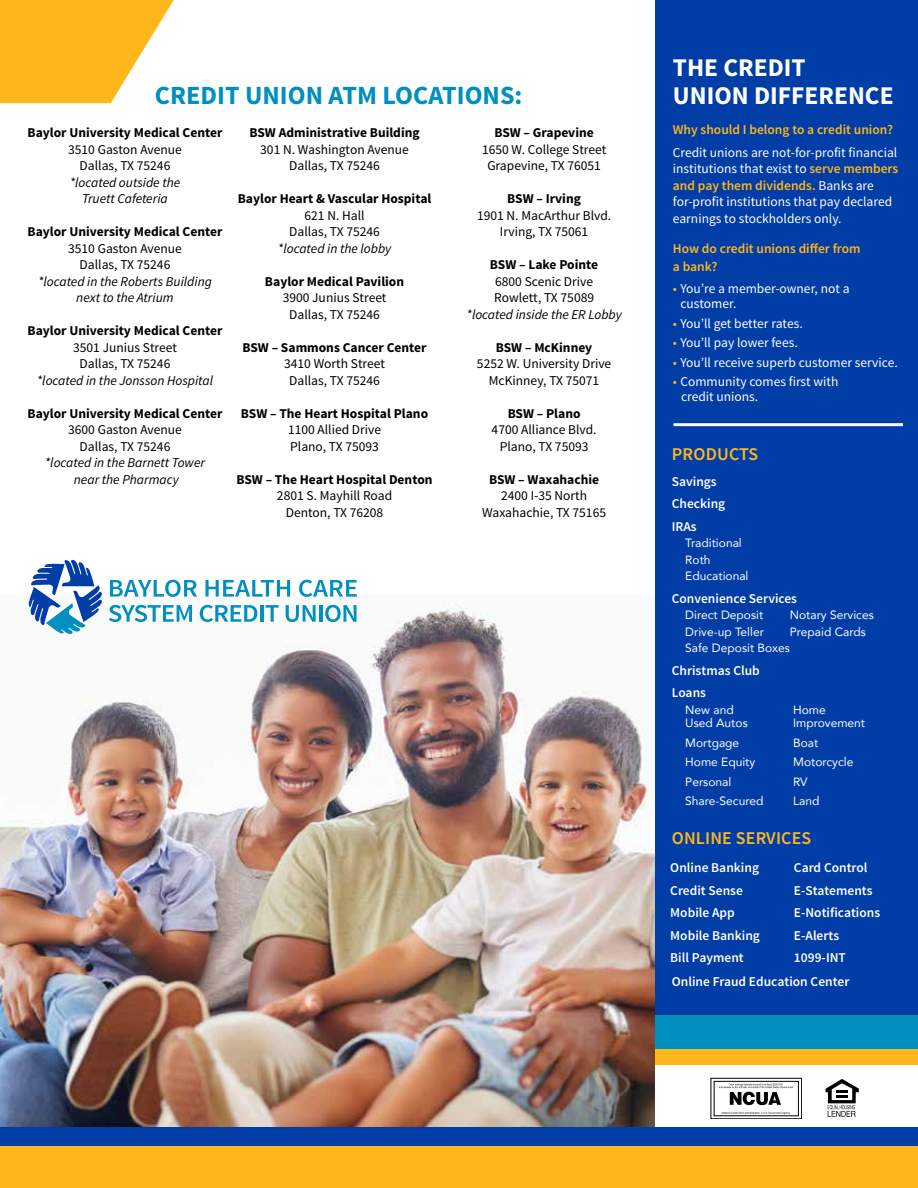
<style>
.page{position:relative;width:918px;height:1188px;background:#fff}
.page>*{position:absolute;margin:0;border:0;box-sizing:border-box;transform-origin:0 0}
.t1{font:700 26.25px "Source Sans Pro";color:#008fbe}
.t2{font:700 25.5px/28.5px "Source Sans Pro";color:#fff}
.t3{font:600 18px "Source Sans Pro";letter-spacing:.01em;color:#ffb71b}
.t4{font:13.5px/16.5px "Source Sans Pro";color:#000;text-align:center}
.t5{font:700 13.5px "Source Sans Pro";color:#000}
.t6{font:13.5px/16.5px "Source Sans Pro";color:#fff}
.t7{font:600 13.5px/22.5px "Source Sans Pro";color:#fff}
.t8{font:italic 13.5px/16.5px "Source Sans Pro";color:#000;text-align:center}
.t9{font:600 13.5px/18px "Source Sans Pro";color:#ffb71b}
.t10{font:12px/16.5px "Avenir";color:#fff}
.s1{font-weight:600;color:#ffb71b}
.s2{color:#ffb71b}
</style>
<div class="page">
<img style="left:0;top:595px;width:655px;height:532px">
<div style="left:655px;top:0;width:263px;height:1034px;background:#003da6"></div>
<svg style="left:110px;top:580px;width:87px;height:17px"></svg>
<svg style="left:205px;top:580px;width:85px;height:17px"></svg>
<svg style="left:299px;top:580px;width:58px;height:17px"></svg>
<svg style="left:109px;top:605px;width:83px;height:17px"></svg>
<svg style="left:200px;top:605px;width:57px;height:17px"></svg>
<hr style="left:260px;top:605px;width:3px;height:17px;background:#008fbe">
<svg style="left:266px;top:605px;width:13px;height:17px"></svg>
<svg style="left:286px;top:605px;width:30px;height:17px"></svg>
<hr style="left:319px;top:605px;width:3px;height:17px;background:#008fbe">
<svg style="left:325px;top:605px;width:32px;height:17px"></svg>
<svg style="left:28px;top:559px;width:75px;height:76px"></svg>
<svg style="left:0;top:0;width:174px;height:103px"></svg>
<svg style="left:826px;top:1079px;width:33px;height:38px"></svg>
<svg style="left:722px;top:1112px;width:68px;height:2px"></svg>
<svg style="left:719px;top:1083px;width:74px;height:22px"></svg>
<div style="left:711px;top:1078px;width:91px;height:41px;border:1px solid #000"></div>
<div style="left:714px;top:1081px;width:85px;height:35px;border:1px solid #000"></div>
<hr style="left:673px;top:423px;width:230px;height:3px;background:#fff">
<div style="left:655px;top:1048px;width:263px;height:17px;background:#ffb71b"></div>
<div style="left:655px;top:1016px;width:263px;height:33px;background:#008fbe"></div>
<div style="left:0;top:1136px;width:918px;height:52px;background:#ffb71b"></div>
<div style="left:0;top:1127px;width:918px;height:18px;background:#003da6"></div>
<h1 class="t1" style="left:155px;top:78px;width:369px">CREDIT UNION ATM LOCATIONS:</h1>
<p class="t5" style="left:28px;top:124px;width:196px">Baylor University Medical Center</p>
<p class="t4" style="left:68px;top:141px;width:115px">3510 Gaston Avenue<br>Dallas, TX 75246</p>
<p class="t8" style="left:70px;top:174px;width:112px">*located outside the<br>Truett Cafeteria</p>
<p class="t5" style="left:28px;top:223px;width:196px">Baylor University Medical Center</p>
<p class="t4" style="left:68px;top:240px;width:115px">3510 Gaston Avenue<br>Dallas, TX 75246</p>
<p class="t8" style="left:38px;top:273px;width:175px">*located in the Roberts Building next to the Atrium</p>
<p class="t5" style="left:28px;top:322px;width:196px">Baylor University Medical Center</p>
<p class="t4" style="left:73px;top:339px;width:105px">3501 Junius Street<br>Dallas, TX 75246</p>
<p class="t8" style="left:37px;top:372px;width:178px">*located in the Jonsson Hospital</p>
<p class="t5" style="left:28px;top:405px;width:196px">Baylor University Medical Center</p>
<p class="t4" style="left:68px;top:422px;width:115px">3600 Gaston Avenue<br>Dallas, TX 75246</p>
<p class="t8" style="left:45px;top:455px;width:162px">*located in the Barnett Tower near the Pharmacy</p>
<p class="t5" style="left:250px;top:124px;width:172px">BSW Administrative Building</p>
<p class="t4" style="left:260px;top:141px;width:150px">301 N. Washington Avenue<br>Dallas, TX 75246</p>
<p class="t5" style="left:238px;top:190px;width:195px">Baylor Heart &amp; Vascular Hospital</p>
<p class="t4" style="left:289px;top:207px;width:92px">621 N. Hall<br>Dallas, TX 75246</p>
<p class="t8" style="left:278px;top:240px;width:115px">*located in the lobby</p>
<p class="t5" style="left:265px;top:273px;width:141px">Baylor Medical Pavilion</p>
<p class="t4" style="left:283px;top:290px;width:105px">3900 Junius Street<br>Dallas, TX 75246</p>
<p class="t5" style="left:243px;top:339px;width:186px">BSW – Sammons Cancer Center</p>
<p class="t4" style="left:284px;top:356px;width:102px">3410 Worth Street<br>Dallas, TX 75246</p>
<p class="t5" style="left:241px;top:405px;width:189px">BSW – The Heart Hospital Plano</p>
<p class="t4" style="left:288px;top:422px;width:95px;text-align:left">1100 Allied Drive<br>Plano, TX 75093</p>
<p class="t5" style="left:237px;top:471px;width:198px">BSW – The Heart Hospital Denton</p>
<p class="t4" style="left:277px;top:488px;width:117px">2801 S. Mayhill Road<br>Denton, TX 76208</p>
<p class="t5" style="left:494px;top:124px;width:101px">BSW – Grapevine</p>
<p class="t4" style="left:482px;top:141px;width:126px">1650 W. College Street<br>Grapevine, TX 76051</p>
<p class="t5" style="left:507px;top:190px;width:75px">BSW – Irving</p>
<p class="t4" style="left:477px;top:207px;width:136px">1901 N. MacArthur Blvd.<br>Irving, TX 75061</p>
<p class="t5" style="left:490px;top:256px;width:110px">BSW – Lake Pointe</p>
<p class="t4" style="left:494px;top:273px;width:101px;text-align:left">6800 Scenic Drive<br>Rowlett, TX 75089</p>
<p class="t8" style="left:467px;top:306px;width:157px">*located inside the ER Lobby</p>
<p class="t5" style="left:496px;top:339px;width:98px">BSW – McKinney</p>
<p class="t4" style="left:477px;top:356px;width:136px">5252 W. University Drive<br>McKinney, TX 75071</p>
<p class="t5" style="left:508px;top:405px;width:74px">BSW – Plano</p>
<p class="t4" style="left:492px;top:422px;width:107px">4700 Alliance Blvd.<br>Plano, TX 75093</p>
<p class="t5" style="left:489px;top:471px;width:112px">BSW – Waxahachie</p>
<p class="t4" style="left:482px;top:488px;width:125px">2400 I-35 North<br>Waxahachie, TX 75165</p>
<h2 class="t2" style="left:673px;top:54px;width:222px">THE CREDIT<br>UNION DIFFERENCE</h2>
<p class="t9" style="left:673px;top:121px;width:222px">Why should I belong to a credit union?</p>
<p class="t6" style="left:673px;top:144px;width:227px">Credit unions are not-for-profit financial institutions that exist to <span class="s1">serve members and pay them dividends.</span> Banks are for-profit institutions that pay declared earnings to stockholders only.</p>
<p class="t9" style="left:673px;top:239px;width:189px">How do credit unions differ from a bank?</p>
<p class="t6" style="left:680px;top:281px;width:171px;line-height:15px;text-indent:-8px"><span class="s2">•</span> You’re a member-owner, not a customer.</p>
<p class="t6" style="left:673px;top:315px;width:131px"><span class="s2">•</span> You’ll get better rates.</p>
<p class="t6" style="left:673px;top:335px;width:126px"><span class="s2">•</span> You’ll pay lower fees.</p>
<p class="t6" style="left:673px;top:354px;width:226px"><span class="s2">•</span> You’ll receive superb customer service.</p>
<p class="t6" style="left:681px;top:374px;width:159px;line-height:15px;text-indent:-8px"><span class="s2">•</span> Community comes first with credit unions.</p>
<h3 class="t3" style="left:672px;top:443px;width:88px">PRODUCTS</h3>
<p class="t7" style="left:672px;top:470px;width:55px">Savings<br>Checking<br>IRAs</p>
<p class="t10" style="left:685px;top:535px;width:65px">Traditional<br>Roth<br>Educational</p>
<p class="t7" style="left:672px;top:587px;width:127px">Convenience Services</p>
<p class="t10" style="left:685px;top:607px;width:80px">Direct Deposit</p>
<p class="t10" style="left:790px;top:607px;width:86px">Notary Services</p>
<p class="t10" style="left:685px;top:623px;width:80px">Drive-up Teller</p>
<p class="t10" style="left:685px;top:623px;width:182px;text-indent:105px">Prepaid Cards<br>Safe Deposit Boxes</p>
<p class="t7" style="left:672px;top:659px;width:90px">Christmas Club<br>Loans</p>
<p class="t10" style="left:685px;top:701px;width:50px">New and</p>
<p class="t10" style="left:793px;top:701px;width:34px">Home</p>
<p class="t10" style="left:685px;top:715px;width:64px">Used Autos</p>
<p class="t10" style="left:793px;top:715px;width:74px">Improvement</p>
<p class="t10" style="left:685px;top:734px;width:56px">Mortgage</p>
<p class="t10" style="left:793px;top:734px;width:27px">Boat</p>
<p class="t10" style="left:685px;top:754px;width:72px">Home Equity</p>
<p class="t10" style="left:793px;top:754px;width:62px">Motorcycle</p>
<p class="t10" style="left:685px;top:773px;width:48px">Personal</p>
<p class="t10" style="left:793px;top:773px;width:16px">RV</p>
<p class="t10" style="left:685px;top:793px;width:80px">Share-Secured</p>
<p class="t10" style="left:793px;top:793px;width:28px">Land</p>
<h3 class="t3" style="left:672px;top:827px;width:141px">ONLINE SERVICES</h3>
<p class="t7" style="left:670px;top:857px;width:91px">Online Banking<br>Credit Sense<br>Mobile App<br>Mobile Banking<br>Bill Payment</p>
<p class="t7" style="left:794px;top:857px;width:75px">Card Control</p>
<p class="t7" style="left:794px;top:880px;width:80px">E-Statements</p>
<p class="t7" style="left:794px;top:902px;width:88px">E-Notifications</p>
<p class="t7" style="left:794px;top:925px;width:47px">E-Alerts</p>
<p class="t7" style="left:794px;top:947px;width:53px">1099-INT</p>
<p class="t7" style="left:672px;top:970px;width:179px">Online Fraud Education Center</p>
</div>
